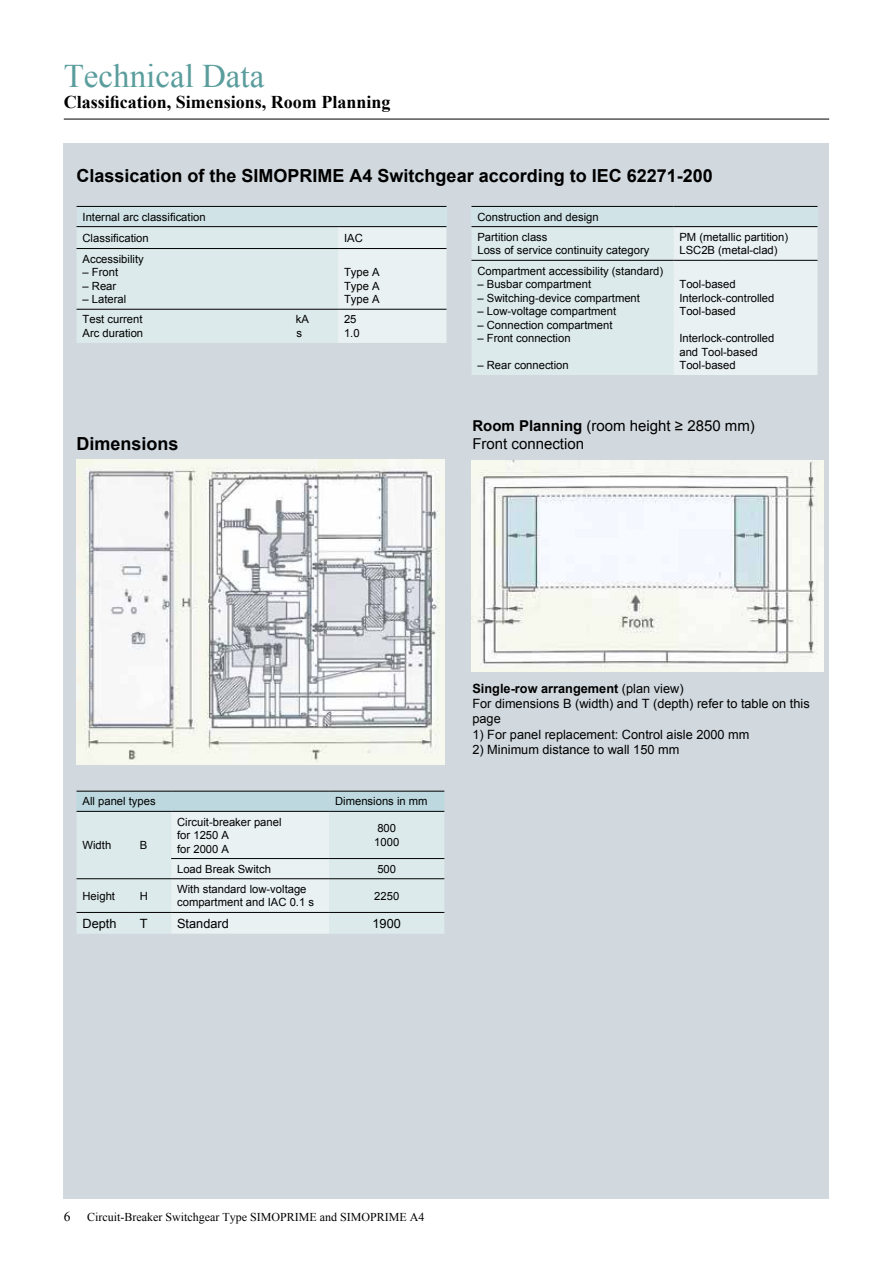
<style>
.page{position:relative;width:893px;height:1263px;background:#fff}
.page>*{position:absolute;margin:0;border:0;box-sizing:border-box;transform-origin:0 0}
.t1{font:33px "Times New Roman";color:#5b9d9d}
.t2{font:700 18px "Arial";color:#000}
.t3{font:700 18px "Times New Roman";color:#000}
.t4{font:15px/18px "Arial";color:#000}
.t5{font:12.75px/15.3px "Arial";color:#000}
.t6{font:12px "Times New Roman";color:#000}
.t7{font:11.25px/13.5px "Arial";color:#000}
.s1{font-weight:700}
.s2{font-size:13.5px}
</style>
<div class="page">
<div style="left:64px;top:143px;width:765px;height:1056px;background:#d1d9df"></div>
<svg style="left:77px;top:792px;width:367px;height:142px;background:#dbe9eb"></svg>
<hr style="left:77px;top:791px;width:57px;height:1px;background:#000">
<hr style="left:134px;top:791px;width:37px;height:1px;background:#000">
<hr style="left:171px;top:791px;width:158px;height:1px;background:#000">
<hr style="left:329px;top:791px;width:115px;height:1px;background:#000">
<hr style="left:77px;top:811px;width:57px;height:1px;background:#000">
<hr style="left:134px;top:811px;width:37px;height:1px;background:#000">
<hr style="left:171px;top:811px;width:158px;height:1px;background:#000">
<hr style="left:329px;top:811px;width:115px;height:1px;background:#000">
<hr style="left:171px;top:858px;width:158px;height:1px;background:#000">
<hr style="left:329px;top:858px;width:115px;height:1px;background:#000">
<hr style="left:77px;top:878px;width:57px;height:1px;background:#000">
<hr style="left:134px;top:878px;width:37px;height:1px;background:#000">
<hr style="left:171px;top:878px;width:158px;height:1px;background:#000">
<hr style="left:329px;top:878px;width:115px;height:1px;background:#000">
<hr style="left:77px;top:912px;width:57px;height:1px;background:#000">
<hr style="left:134px;top:912px;width:37px;height:1px;background:#000">
<hr style="left:171px;top:912px;width:158px;height:1px;background:#000">
<hr style="left:329px;top:912px;width:115px;height:1px;background:#000">
<img style="left:77px;top:459px;width:368px;height:306px">
<hr style="left:64px;top:119px;width:765px;height:1px;background:#000">
<div style="left:77px;top:206px;width:369px;height:21px;background:#d0e3e7"></div>
<svg style="left:77px;top:227px;width:369px;height:116px;background:#deebec"></svg>
<hr style="left:77px;top:206px;width:261px;height:1px;background:#000">
<hr style="left:338px;top:206px;width:108px;height:1px;background:#000">
<hr style="left:77px;top:226px;width:261px;height:1px;background:#000">
<hr style="left:338px;top:226px;width:108px;height:1px;background:#000">
<hr style="left:77px;top:248px;width:261px;height:1px;background:#000">
<hr style="left:338px;top:248px;width:108px;height:1px;background:#000">
<hr style="left:77px;top:309px;width:261px;height:1px;background:#000">
<hr style="left:338px;top:309px;width:108px;height:1px;background:#000">
<div style="left:471px;top:206px;width:346px;height:21px;background:#d0e3e7"></div>
<svg style="left:471px;top:227px;width:346px;height:148px;background:#e0eced"></svg>
<hr style="left:471px;top:206px;width:202px;height:1px;background:#000">
<hr style="left:673px;top:206px;width:144px;height:1px;background:#000">
<hr style="left:471px;top:226px;width:202px;height:1px;background:#000">
<hr style="left:673px;top:226px;width:144px;height:1px;background:#000">
<hr style="left:471px;top:260px;width:202px;height:1px;background:#000">
<hr style="left:673px;top:260px;width:144px;height:1px;background:#000">
<img style="left:471px;top:460px;width:352px;height:212px">
<h1 class="t1" style="left:64px;top:53px;width:202px">Technical Data</h1>
<h2 class="t3" style="left:64px;top:90px;width:328px">Classification, Simensions, Room Planning</h2>
<h2 class="t2" style="left:77px;top:163px;width:638px">Classication of the SIMOPRIME A4 Switchgear according to IEC 62271-200</h2>
<p class="t7" style="left:83px;top:206px;width:125px;line-height:21px">Internal arc classification<br>Classification</p>
<p class="t7" style="left:83px;top:252px;width:63px">Accessibility</p>
<p class="t7" style="left:83px;top:266px;width:37px">– Front</p>
<p class="t7" style="left:83px;top:279px;width:35px">– Rear</p>
<p class="t7" style="left:83px;top:293px;width:45px">– Lateral</p>
<p class="t7" style="left:83px;top:313px;width:62px">Test current</p>
<p class="t7" style="left:296px;top:313px;width:15px">kA</p>
<p class="t7" style="left:83px;top:326px;width:62px">Arc duration</p>
<p class="t7" style="left:296px;top:326px;width:7px">s</p>
<p class="t7" style="left:344px;top:231px;width:20px">IAC</p>
<p class="t7" style="left:344px;top:266px;width:37px;text-align:justify">Type A Type A Type A</p>
<p class="t7" style="left:344px;top:313px;width:17px">25<br>1.0</p>
<h2 class="t2" style="left:77px;top:432px;width:104px">Dimensions</h2>
<p class="t7" style="left:477px;top:207px;width:123px;line-height:20.2px">Construction and design<br>Partition class</p>
<p class="t7" style="left:477px;top:244px;width:173px">Loss of service continuity category</p>
<p class="t7" style="left:477px;top:264px;width:187px">Compartment accessibility (standard)</p>
<p class="t7" style="left:477px;top:277px;width:115px">– Busbar compartment</p>
<p class="t7" style="left:477px;top:291px;width:164px">– Switching-device compartment</p>
<p class="t7" style="left:477px;top:304px;width:140px">– Low-voltage compartment</p>
<p class="t7" style="left:477px;top:318px;width:137px">– Connection compartment</p>
<p class="t7" style="left:477px;top:331px;width:95px">– Front connection</p>
<p class="t7" style="left:477px;top:358px;width:93px">– Rear connection</p>
<p class="t7" style="left:679px;top:230px;width:110px">PM (metallic partition)<br>LSC2B (metal-clad)</p>
<p class="t7" style="left:679px;top:277px;width:97px">Tool-based<br>Interlock-controlled<br>Tool-based</p>
<p class="t7" style="left:679px;top:331px;width:97px">Interlock-controlled and Tool-based<br>Tool-based</p>
<h3 class="t4" style="left:472px;top:416px;width:284px"><span class="s1">Room Planning</span> (room height ≥ 2850 mm)<br>Front connection</h3>
<p class="t7" style="left:83px;top:795px;width:75px">All panel types</p>
<p class="t7" style="left:335px;top:795px;width:94px">Dimensions in mm</p>
<p class="t7" style="left:83px;top:838px;width:30px">Width</p>
<p class="t7" style="left:140px;top:838px;width:9px">B</p>
<p class="t7" style="left:177px;top:815px;width:106px">Circuit-breaker panel for 1250 A<br>for 2000 A</p>
<p class="t7" style="left:374px;top:822px;width:27px">800<br>1000</p>
<p class="t7" style="left:177px;top:862px;width:95px">Load Break Switch</p>
<p class="t7" style="left:377px;top:862px;width:20px">500</p>
<p class="t7" style="left:83px;top:889px;width:34px">Height</p>
<p class="t7" style="left:140px;top:889px;width:10px">H</p>
<p class="t7" style="left:177px;top:882px;width:138px">With standard low-voltage compartment and IAC 0.1 s</p>
<p class="t7" style="left:374px;top:889px;width:27px">2250</p>
<p class="t5" style="left:83px;top:916px;width:36px">Depth</p>
<p class="t5" style="left:140px;top:916px;width:9px">T</p>
<p class="t5" style="left:177px;top:916px;width:53px">Standard</p>
<p class="t5" style="left:373px;top:916px;width:30px">1900</p>
<p class="t5" style="left:472px;top:681px;width:339px"><span class="s1">Single-row arrangement</span> (plan view)<br>For dimensions B (width) and T (depth) refer to table on this page</p>
<p class="t5" style="left:472px;top:727px;width:279px">1) For panel replacement: Control aisle 2000 mm</p>
<p class="t5" style="left:472px;top:742px;width:208px">2) Minimum distance to wall 150 mm</p>
<p class="t6" style="left:64px;top:1209px;width:362px"><span class="s2">6</span> Circuit-Breaker Switchgear Type SIMOPRIME and SIMOPRIME A4</p>
</div>
